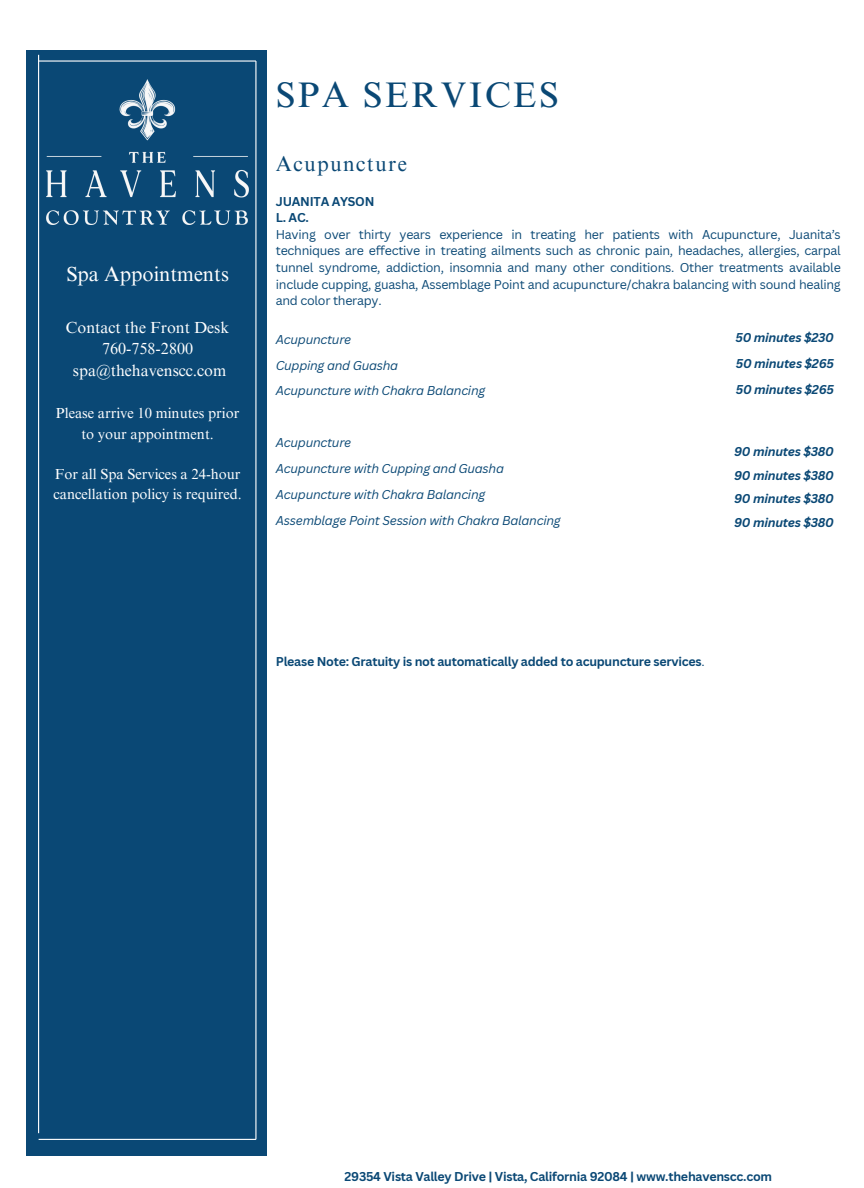
<style>
.page{position:relative;width:864px;height:1188px;background:#fff}
.page>*{position:absolute;margin:0;border:0;box-sizing:border-box;transform-origin:0 0}
.t1{font:35.55px "Times NRMT Pro";letter-spacing:.07em;color:#0a4875}
.t2{font:21px "Times NRMT Pro";letter-spacing:.07em;color:#0a4875}
.t3{font:20.4px "Times NRMT Pro";color:#fff}
.t4{font:16.05px "Times NRMT Pro";color:#fff}
.t5{font:14.55px/20.2px "Times NRMT Pro";color:#fff}
.t6{font:12.45px/16.6px "Canva Sans";letter-spacing:-.02em;color:#0a4875;text-align:justify}
.t7{font:italic 12.45px "Canva Sans";letter-spacing:-.02em;color:#0a4875}
.t8{font:700 12.45px "Canva Sans";letter-spacing:-.02em;color:#0a4875}
.t9{font:italic 700 12.45px "Canva Sans";letter-spacing:-.02em;color:#0a4875}
.s1{font-weight:400}
</style>
<div class="page">
<div style="left:26px;top:50px;width:241px;height:1106px;background:#0a4875"></div>
<hr style="left:38px;top:55px;width:1px;height:1078px;background:#fff">
<hr style="left:255px;top:61px;width:2px;height:1078px;background:#fff">
<hr style="left:39px;top:1139px;width:217px;height:1px;background:#fff">
<hr style="left:39px;top:60px;width:217px;height:2px;background:#fff">
<img style="left:47px;top:79px;width:201px;height:145px">
<p class="t3" style="left:66px;top:266px;width:164px">Spa Appointments</p>
<p class="t4" style="left:66px;top:321px;width:165px">Contact the Front Desk</p>
<p class="t4" style="left:102px;top:343px;width:92px">760-758-2800</p>
<p class="t4" style="left:73px;top:364px;width:155px">spa@thehavenscc.com</p>
<p class="t5" style="left:56px;top:405px;width:185px">Please arrive 10 minutes prior</p>
<p class="t5" style="left:81px;top:425px;width:134px">to your appointment.</p>
<p class="t5" style="left:54px;top:466px;width:190px">For all Spa Services a 24-hour cancellation policy is required.</p>
<p class="t1" style="left:276px;top:82px;width:284px">SPA SERVICES</p>
<p class="t2" style="left:276px;top:156px;width:133px">Acupuncture</p>
<p class="t8" style="left:276px;top:192px;width:100px">JUANITA AYSON</p>
<p class="t8" style="left:276px;top:209px;width:35px">L. AC.</p>
<p class="t6" style="left:276px;top:226px;width:567px">Having over thirty years experience in treating her patients with Acupuncture, Juanita’s techniques are effective in treating ailments such as chronic pain, headaches, allergies, carpal tunnel syndrome, addiction, insomnia and many other conditions. Other treatments available include cupping, guasha, Assemblage Point and acupuncture/chakra balancing with sound healing and color therapy.</p>
<p class="t7" style="left:276px;top:330px;width:77px">Acupuncture</p>
<p class="t7" style="left:276px;top:356px;width:124px">Cupping and Guasha</p>
<p class="t7" style="left:276px;top:382px;width:211px">Acupuncture with Chakra Balancing</p>
<p class="t9" style="left:735px;top:329px;width:100px">50 minutes $230</p>
<p class="t9" style="left:736px;top:355px;width:100px">50 minutes $265</p>
<p class="t9" style="left:736px;top:381px;width:100px">50 minutes $265</p>
<p class="t7" style="left:276px;top:434px;width:77px">Acupuncture</p>
<p class="t7" style="left:276px;top:460px;width:230px">Acupuncture with Cupping and Guasha</p>
<p class="t7" style="left:276px;top:486px;width:211px">Acupuncture with Chakra Balancing</p>
<p class="t7" style="left:276px;top:512px;width:286px">Assemblage Point Session with Chakra Balancing</p>
<p class="t9" style="left:734px;top:442px;width:101px">90 minutes $380</p>
<p class="t9" style="left:734px;top:466px;width:101px">90 minutes $380</p>
<p class="t9" style="left:734px;top:490px;width:101px">90 minutes $380</p>
<p class="t9" style="left:734px;top:514px;width:101px">90 minutes $380</p>
<p class="t8" style="left:276px;top:653px;width:430px">Please Note: Gratuity is not automatically added to acupuncture services<span class="s1">.</span></p>
<p class="t8" style="left:345px;top:1168px;width:429px">29354 Vista Valley Drive | Vista, California 92084 | www.thehavenscc.com</p>
</div>
